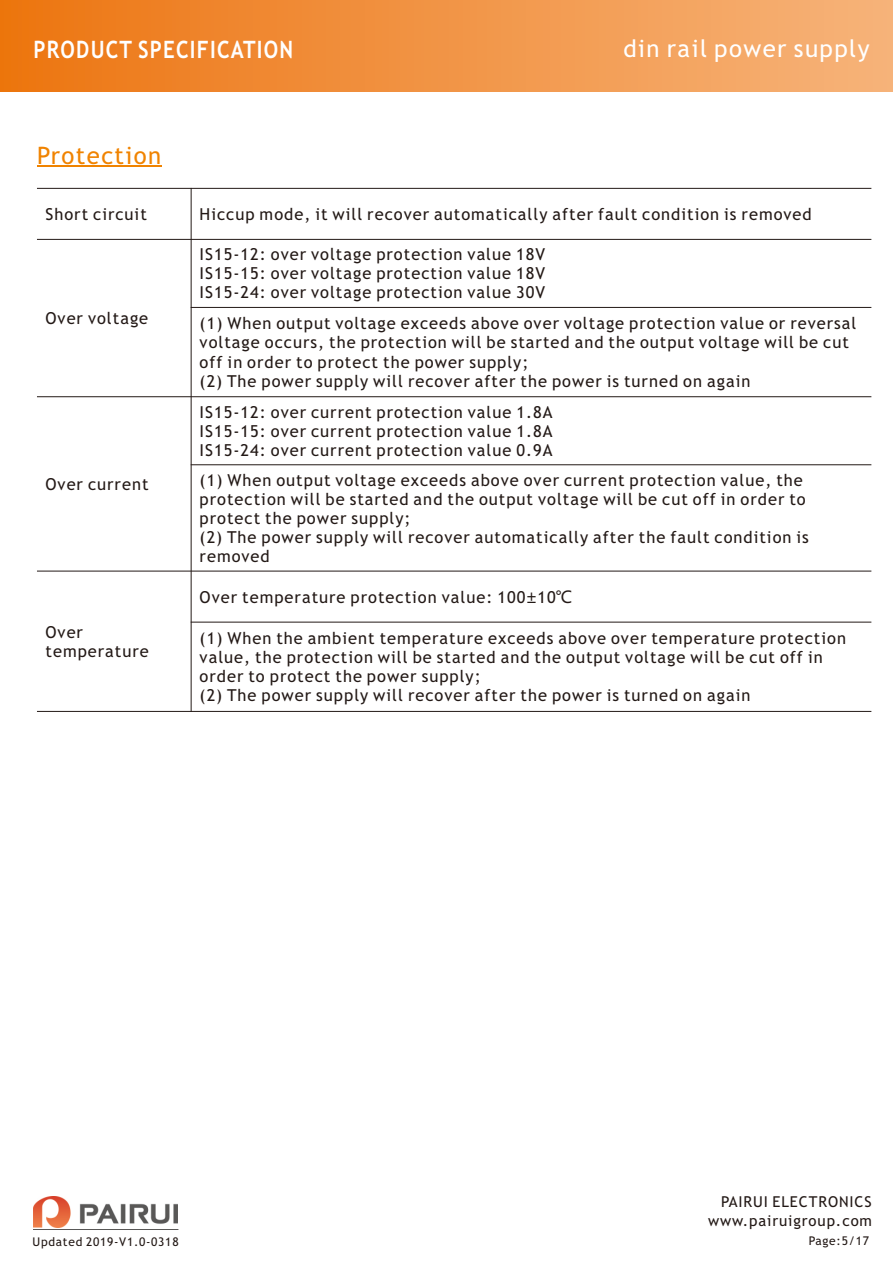
<style>
.page{position:relative;width:893px;height:1263px;background:#fff}
.page>*{position:absolute;margin:0;border:0;box-sizing:border-box;transform-origin:0 0}
.t1{font:700 24px "Trebuchet MS";letter-spacing:.06em;color:#fff;scale:.86 1}
.t2{font:24px "Trebuchet MS";letter-spacing:.06em;color:#fff}
.t3{font:24px "Trebuchet MS";letter-spacing:.06em;color:#f08300}
.t4{font:16.5px/19.2px "Trebuchet MS";letter-spacing:.06em;color:#231916}
.t5{font:15px "Trebuchet MS";letter-spacing:.06em;color:#231916}
.t6{font:12px "Trebuchet MS";letter-spacing:.06em;color:#231916}
.s1{font-family:"Microsoft Ya Hei"}
</style>
<div class="page">
<hr style="left:37px;top:166px;width:124px;height:1px;background:#f08300">
<hr style="left:191px;top:188px;width:1px;height:524px;background:#231916">
<hr style="left:37px;top:711px;width:834px;height:1px;background:#231916">
<hr style="left:191px;top:622px;width:680px;height:1px;background:#231916">
<hr style="left:37px;top:571px;width:834px;height:1px;background:#231916">
<hr style="left:191px;top:464px;width:680px;height:1px;background:#231916">
<hr style="left:37px;top:396px;width:834px;height:1px;background:#231916">
<hr style="left:191px;top:307px;width:680px;height:1px;background:#231916">
<hr style="left:37px;top:239px;width:834px;height:1px;background:#231916">
<hr style="left:37px;top:188px;width:834px;height:1px;background:#231916">
<div style="left:0;top:0;width:893px;height:91px;background:linear-gradient(to right,#ec7511,#f6b47b)"></div>
<img style="left:33px;top:1196px;width:144px;height:31px">
<hr style="left:33px;top:1229px;width:145px;height:1px;background:#595857">
<h1 class="t1" style="left:33px;top:40px;width:304px">PRODUCT SPECIFICATION</h1>
<h1 class="t2" style="left:623px;top:39px;width:248px">din rail power supply</h1>
<h1 class="t3" style="left:37px;top:146px;width:126px">Protection</h1>
<p class="t4" style="left:45px;top:206px;width:103px">Short circuit</p>
<p class="t4" style="left:200px;top:206px;width:614px">Hiccup mode, it will recover automatically after fault condition is removed</p>
<p class="t4" style="left:45px;top:310px;width:104px">Over voltage</p>
<p class="t4" style="left:45px;top:476px;width:105px">Over current</p>
<p class="t4" style="left:45px;top:624px;width:105px">Over temperature</p>
<p class="t4" style="left:200px;top:246px;width:347px;text-align:justify">IS15-12: over voltage protection value 18V IS15-15: over voltage protection value 18V IS15-24: over voltage protection value 30V</p>
<p class="t4" style="left:200px;top:315px;width:658px">(1) When output voltage exceeds above over voltage protection value or reversal voltage occurs, the protection will be started and the output voltage will be cut off in order to protect the power supply;<br>(2) The power supply will recover after the power is turned on again</p>
<p class="t4" style="left:200px;top:403px;width:354px;text-align:justify">IS15-12: over current protection value 1.8A IS15-15: over current protection value 1.8A IS15-24: over current protection value 0.9A</p>
<p class="t4" style="left:200px;top:471px;width:611px">(1) When output voltage exceeds above over current protection value, the protection will be started and the output voltage will be cut off in order to protect the power supply;<br>(2) The power supply will recover automatically after the fault condition is removed</p>
<p class="t4" style="left:200px;top:589px;width:374px">Over temperature protection value: 100<span class="s1">±</span>10<span class="s1">℃</span></p>
<p class="t4" style="left:200px;top:630px;width:648px">(1) When the ambient temperature exceeds above over temperature protection value, the protection will be started and the output voltage will be cut off in order to protect the power supply;<br>(2) The power supply will recover after the power is turned on again</p>
<p class="t6" style="left:33px;top:1237px;width:147px">Updated 2019-V1.0-0318</p>
<p class="t5" style="left:721px;top:1196px;width:152px">PAIRUI ELECTRONICS</p>
<p class="t5" style="left:708px;top:1215px;width:165px">www.pairuigroup.com</p>
<p class="t6" style="left:809px;top:1236px;width:62px">Page:5/17</p>
</div>
